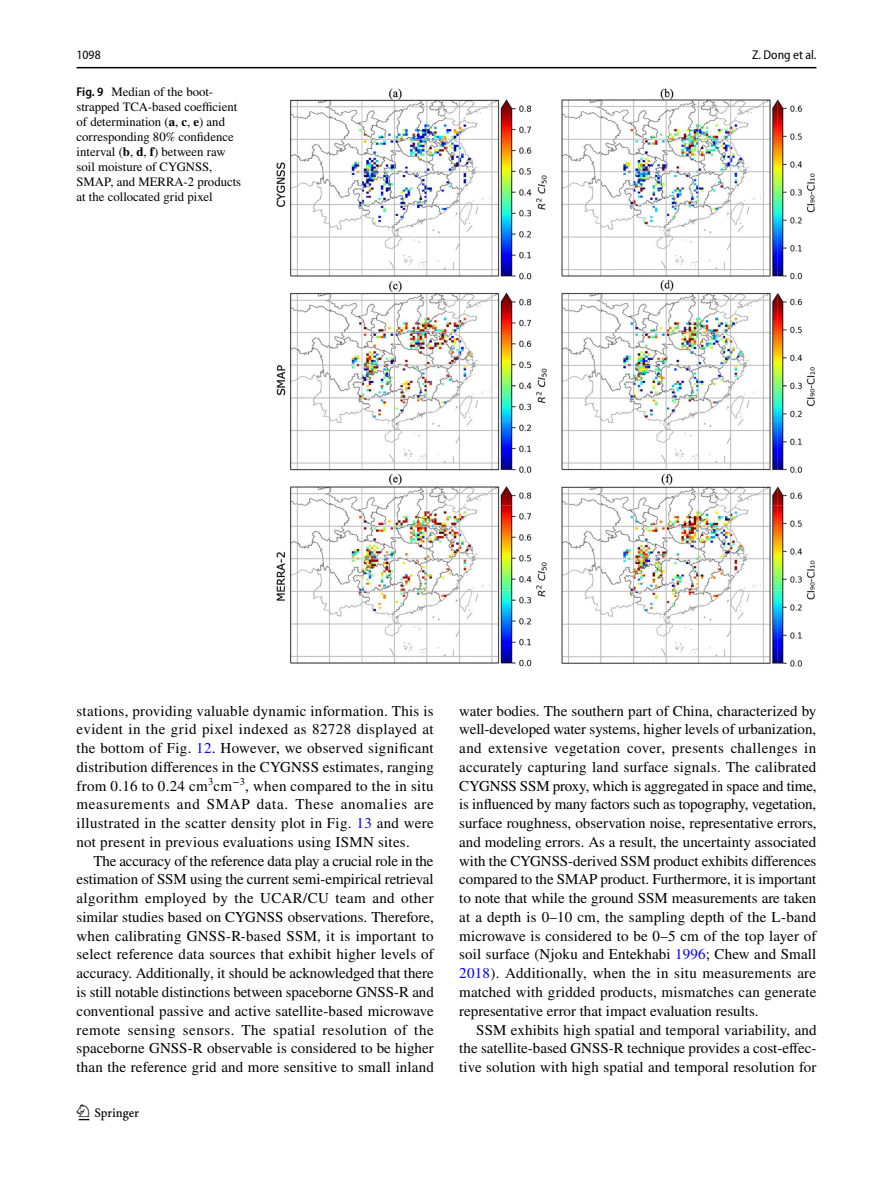
<style>
.page{position:relative;width:893px;height:1187px;background:#fff}
.page>*{position:absolute;margin:0;border:0;box-sizing:border-box;transform-origin:0 0}
.t1{font:22.5px "Springnew Regular 2";color:#000}
.t2{font:15px/18.8px "STIX";letter-spacing:.01em;color:#000;text-align:justify}
.t3{font:12.75px/15px "STIX";color:#000}
.t4{font:semi-condensed 12.75px "Myriad Pro";color:#000}
.s1{font-family:"Myriad Pro";font-weight:600;font-stretch:semi-condensed}
.s2{font-weight:700}
.s3{color:#00f}
</style>
<div class="page">
<hr style="left:77px;top:67px;width:739px;height:1px;background:#000">
<img style="left:276px;top:88px;width:539px;height:579px">
<p class="t4" style="left:77px;top:48px;width:26px">1098</p>
<p class="t4" style="left:752px;top:48px;width:66px">Z. Dong et al.</p>
<p class="t3" style="left:77px;top:85px;width:166px"><span class="s1">Fig. 9</span> Median of the boot&shy;strapped TCA-based coefficient of determination (<span class="s2">a</span>, <span class="s2">c</span>, <span class="s2">e</span>) and corresponding 80% confidence interval (<span class="s2">b</span>, <span class="s2">d</span>, <span class="s2">f</span>) between raw soil moisture of CYGNSS,<br>SMAP, and MERRA-2 products at the collocated grid pixel</p>
<p class="t2" style="left:77px;top:702px;width:359px">stations, providing valuable dynamic information. This is evident in the grid pixel indexed as 82728 displayed at the bottom of Fig. <span class="s3">12</span>. However, we observed significant distribution differences in the CYGNSS estimates, ranging from 0.16 to 0.24 cm<sup>3</sup>cm<sup>−3</sup>, when compared to the in situ measurements and SMAP data. These anomalies are illustrated in the scatter density plot in Fig. <span class="s3">13</span> and were not present in previous evaluations using ISMN sites.</p>
<p class="t2" style="left:77px;top:852px;width:359px;text-indent:17px">The accuracy of the reference data play a crucial role in the estimation of SSM using the current semi-empirical retrieval algorithm employed by the UCAR/CU team and other similar studies based on CYGNSS observations. Therefore, when calibrating GNSS-R-based SSM, it is important to select reference data sources that exhibit higher levels of accuracy. Additionally, it should be acknowledged that there is still notable distinctions between spaceborne GNSS-R and conventional passive and active satellite-based microwave remote sensing sensors. The spatial resolution of the spaceborne GNSS-R observable is considered to be higher than the reference grid and more sensitive to small inland</p>
<h1 class="t1" style="left:79px;top:1104px;width:62px">1 3</h1>
<p class="t2" style="left:459px;top:702px;width:359px">water bodies. The southern part of China, characterized by well-developed water systems, higher levels of urbanization, and extensive vegetation cover, presents challenges in accurately capturing land surface signals. The calibrated CYGNSS SSM proxy, which is aggregated in space and time, is influenced by many factors such as topography, vegetation, surface roughness, observation noise, representative errors, and modeling errors. As a result, the uncertainty associated with the CYGNSS-derived SSM product exhibits differences compared to the SMAP product. Furthermore, it is important to note that while the ground SSM measurements are taken at a depth is 0–10 cm, the sampling depth of the L-band microwave is considered to be 0–5 cm of the top layer of soil surface (Njoku and Entekhabi <span class="s3">1996</span>; Chew and Small <span class="s3">2018</span>). Additionally, when the in situ measurements are matched with gridded products, mismatches can generate representative error that impact evaluation results.</p>
<p class="t2" style="left:459px;top:1021px;width:359px;text-indent:17px">SSM exhibits high spatial and temporal variability, and the satellite-based GNSS-R technique provides a cost-effec&shy;tive solution with high spatial and temporal resolution for</p>
</div>
